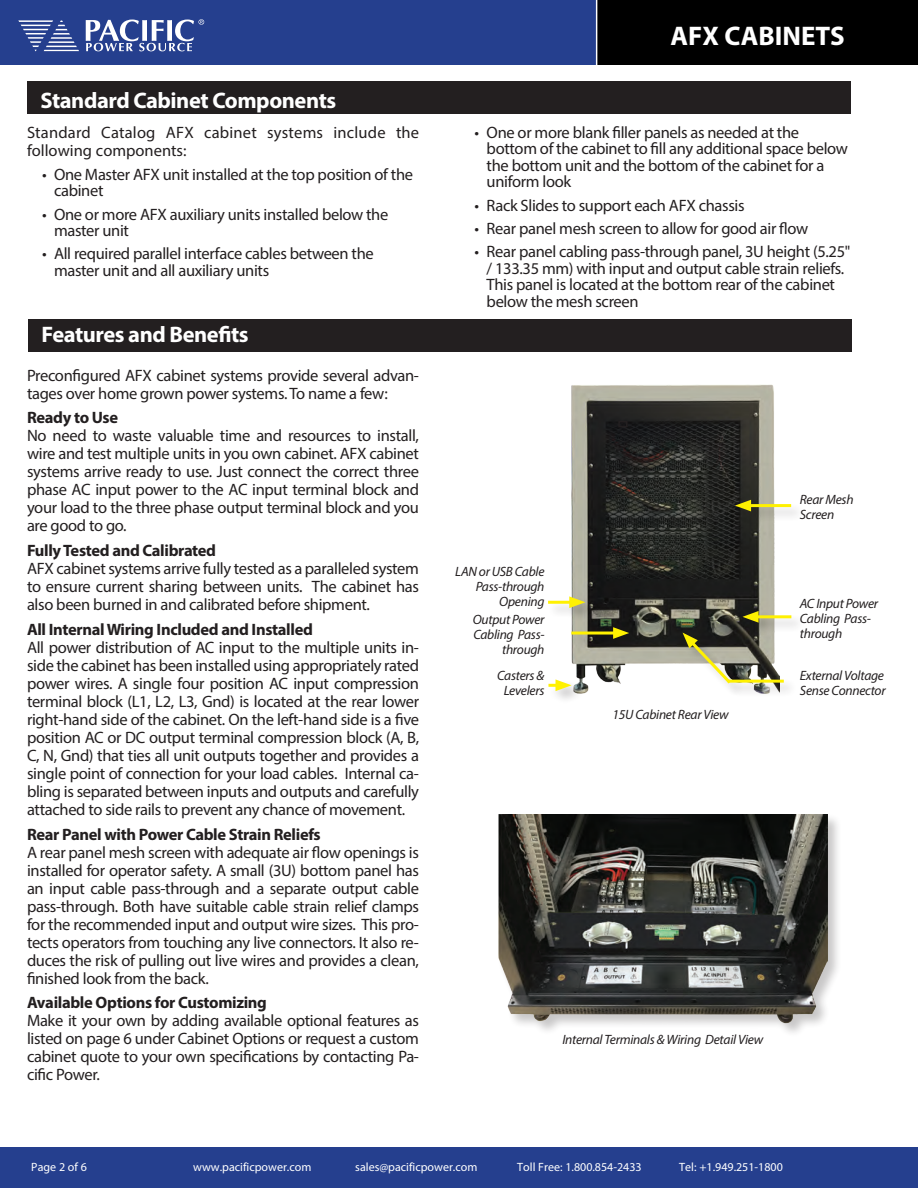
<style>
.page{position:relative;width:918px;height:1188px;background:#fff}
.page>*{position:absolute;margin:0;border:0;box-sizing:border-box;transform-origin:0 0}
.t1{font:700 27px "Myriad Pro";color:#fff}
.Subhead1{font:700 22.5px "Myriad Pro";letter-spacing:-.02em;color:#fff}
.Body{font:16.5px/18px "Myriad Pro";letter-spacing:-.02em;color:#231f20}
.Body-2{font:700 16.5px "Myriad Pro";letter-spacing:-.02em;color:#231f20}
.Body-3{font:16.5px/18px "Myriad Pro";letter-spacing:.01em;color:#231f20}
.Body-4{font:italic 13.5px/15px "Myriad Pro";letter-spacing:-.02em;color:#231f20}
.t2{font:12px "Myriad Pro";color:#fff}
</style>
<div class="page">
<img style="left:571px;top:384px;width:208px;height:309px">
<div style="left:0;top:0;width:918px;height:65px;background:#253f8e"></div>
<div style="left:596px;top:0;width:322px;height:65px;background:#000"></div>
<svg style="left:18px;top:20px;width:61px;height:31px"></svg>
<svg style="left:86px;top:19px;width:118px;height:32px"></svg>
<div style="left:27px;top:81px;width:823px;height:33px;background:#231f20"></div>
<div style="left:0;top:1148px;width:918px;height:40px;background:#253f8e"></div>
<hr style="left:596px;top:0;width:1px;height:67px;background:#fff">
<div style="left:28px;top:320px;width:824px;height:32px;background:#231f20"></div>
<div style="left:547px;top:596px;width:52px;height:26px;background:#231f20;opacity:.25"></div>
<hr style="left:548px;top:601px;width:27px;height:3px;background:#fff101">
<svg style="left:569px;top:596px;width:16px;height:12px"></svg>
<div style="left:570px;top:627px;width:73px;height:26px;background:#231f20;opacity:.25"></div>
<hr style="left:571px;top:632px;width:48px;height:3px;background:#fff101">
<svg style="left:613px;top:627px;width:16px;height:12px"></svg>
<div style="left:617px;top:419px;width:25px;height:23px;background:#18181a"></div>
<div style="left:618px;top:421px;width:9px;height:6px;border:2px solid #231f20"></div>
<div style="left:743px;top:611px;width:63px;height:25px;background:#231f20;opacity:.25"></div>
<hr style="left:753px;top:615px;width:38px;height:3px;background:#fff101">
<svg style="left:742px;top:611px;width:17px;height:12px"></svg>
<div style="left:682px;top:632px;width:63px;height:66px;background:#231f20;opacity:.25"></div>
<svg style="left:683px;top:633px;width:51px;height:54px"></svg>
<div style="left:727px;top:678px;width:71px;height:20px;background:#231f20;opacity:.25"></div>
<hr style="left:728px;top:680px;width:56px;height:3px;background:#fff101">
<div style="left:548px;top:679px;width:37px;height:26px;background:#231f20;opacity:.25"></div>
<svg style="left:548px;top:679px;width:24px;height:12px"></svg>
<div style="left:735px;top:499px;width:71px;height:26px;background:#231f20;opacity:.25"></div>
<hr style="left:745px;top:504px;width:46px;height:3px;background:#fff101">
<svg style="left:735px;top:500px;width:16px;height:11px"></svg>
<div style="left:497px;top:813px;width:345px;height:224px;background:#231f20;opacity:.25"></div>
<img style="left:498px;top:815px;width:329px;height:217px">
<p class="Subhead1" style="left:40px;top:86px;width:297px">Standard Cabinet Components</p>
<p class="Body-3" style="left:27px;top:123px;width:394px">Standard Catalog AFX cabinet systems include the following components:</p>
<p class="Body" style="left:54px;top:166px;width:361px;line-height:16.5px;text-indent:-12px">• One Master AFX unit installed at the top position of the cabinet</p>
<p class="Body" style="left:54px;top:206px;width:336px;line-height:16.5px;text-indent:-12px">• One or more AFX auxiliary units installed below the master unit</p>
<p class="Body" style="left:54px;top:245px;width:321px;line-height:16.5px;text-indent:-12px">• All required parallel interface cables between the master unit and all auxiliary units</p>
<p class="Subhead1" style="left:42px;top:320px;width:209px">Features and Benefits</p>
<p class="Body" style="left:27px;top:366px;width:394px">Preconfigured AFX cabinet systems provide several advan&shy;tages over home grown power systems. To name a few:</p>
<p class="Body-2" style="left:27px;top:407px;width:93px">Ready to Use</p>
<p class="Body" style="left:27px;top:427px;width:394px;text-align:justify">No need to waste valuable time and resources to install, wire and test multiple units in you own cabinet. AFX cabinet systems arrive ready to use. Just connect the correct three phase AC input power to the AC input terminal block and your load to the three phase output terminal block and you are good to go.</p>
<p class="Body-2" style="left:27px;top:540px;width:191px">Fully Tested and Calibrated</p>
<p class="Body" style="left:27px;top:559px;width:394px;text-align:justify">AFX cabinet systems arrive fully tested as a paralleled system to ensure current sharing between units. The cabinet has also been burned in and calibrated before shipment.</p>
<p class="Body-2" style="left:27px;top:619px;width:287px">All Internal Wiring Included and Installed</p>
<p class="Body" style="left:27px;top:638px;width:394px;text-align:justify">All power distribution of AC input to the multiple units in&shy;side the cabinet has been installed using appropriately rated power wires. A single four position AC input compression terminal block (L1, L2, L3, Gnd) is located at the rear lower right-hand side of the cabinet. On the left-hand side is a five position AC or DC output terminal compression block (A, B, C, N, Gnd) that ties all unit outputs together and provides a single point of connection for your load cables. Internal ca&shy;bling is separated between inputs and outputs and carefully attached to side rails to prevent any chance of movement.</p>
<p class="Body-2" style="left:27px;top:823px;width:295px">Rear Panel with Power Cable Strain Reliefs</p>
<p class="Body" style="left:27px;top:843px;width:394px;text-align:justify">A rear panel mesh screen with adequate air flow openings is installed for operator safety. A small (3U) bottom panel has an input cable pass-through and a separate output cable pass-through. Both have suitable cable strain relief clamps for the recommended input and output wire sizes. This pro&shy;tects operators from touching any live connectors. It also re&shy;duces the risk of pulling out live wires and provides a clean, finished look from the back.</p>
<p class="Body-2" style="left:27px;top:992px;width:241px">Available Options for Customizing</p>
<p class="Body" style="left:27px;top:1012px;width:394px;text-align:justify">Make it your own by adding available optional features as listed on page 6 under Cabinet Options or request a custom cabinet quote to your own specifications by contacting Pa&shy;cific Power.</p>
<p class="t1" style="left:670px;top:18px;width:176px">AFX CABINETS</p>
<p class="Body" style="left:487px;top:124px;width:363px;line-height:16.5px;text-indent:-12px">• One or more blank filler panels as needed at the bottom of the cabinet to fill any additional space below the bottom unit and the bottom of the cabinet for a uniform look</p>
<p class="Body" style="left:475px;top:196px;width:272px">• Rack Slides to support each AFX chassis</p>
<p class="Body" style="left:475px;top:219px;width:335px">• Rear panel mesh screen to allow for good air flow</p>
<p class="Body" style="left:487px;top:243px;width:365px;line-height:16.5px;text-indent:-12px">• Rear panel cabling pass-through panel, 3U height (5.25" / 133.35 mm) with input and output cable strain reliefs.<br>This panel is located at the bottom rear of the cabinet below the mesh screen</p>
<p class="Body-4" style="left:455px;top:563px;width:91px;text-align:right">LAN or USB Cable<br>Pass-through<br>Opening</p>
<p class="Body-4" style="left:473px;top:612px;width:73px;text-align:right">Output Power<br>Cabling Pass&shy;through</p>
<p class="Body-4" style="left:497px;top:668px;width:49px;text-align:center">Casters &amp;<br>Levelers</p>
<p class="Body-4" style="left:612px;top:707px;width:118px">15U Cabinet Rear View</p>
<p class="Body-4" style="left:800px;top:492px;width:55px">Rear Mesh<br>Screen</p>
<p class="Body-4" style="left:800px;top:596px;width:80px">AC Input Power<br>Cabling Pass&shy;through</p>
<p class="Body-4" style="left:800px;top:668px;width:87px">External Voltage<br>Sense Connector</p>
<p class="Body-4" style="left:562px;top:1032px;width:202px">Internal Terminals &amp; Wiring Detail View</p>
<p class="t2" style="left:31px;top:1159px;width:57px">Page 2 of 6</p>
<p class="t2" style="left:193px;top:1159px;width:120px">www.pacificpower.com</p>
<p class="t2" style="left:355px;top:1159px;width:124px">sales@pacificpower.com</p>
<p class="t2" style="left:517px;top:1159px;width:126px">Toll Free: 1.800.854-2433</p>
<p class="t2" style="left:679px;top:1159px;width:105px">Tel: +1.949.251-1800</p>
</div>
